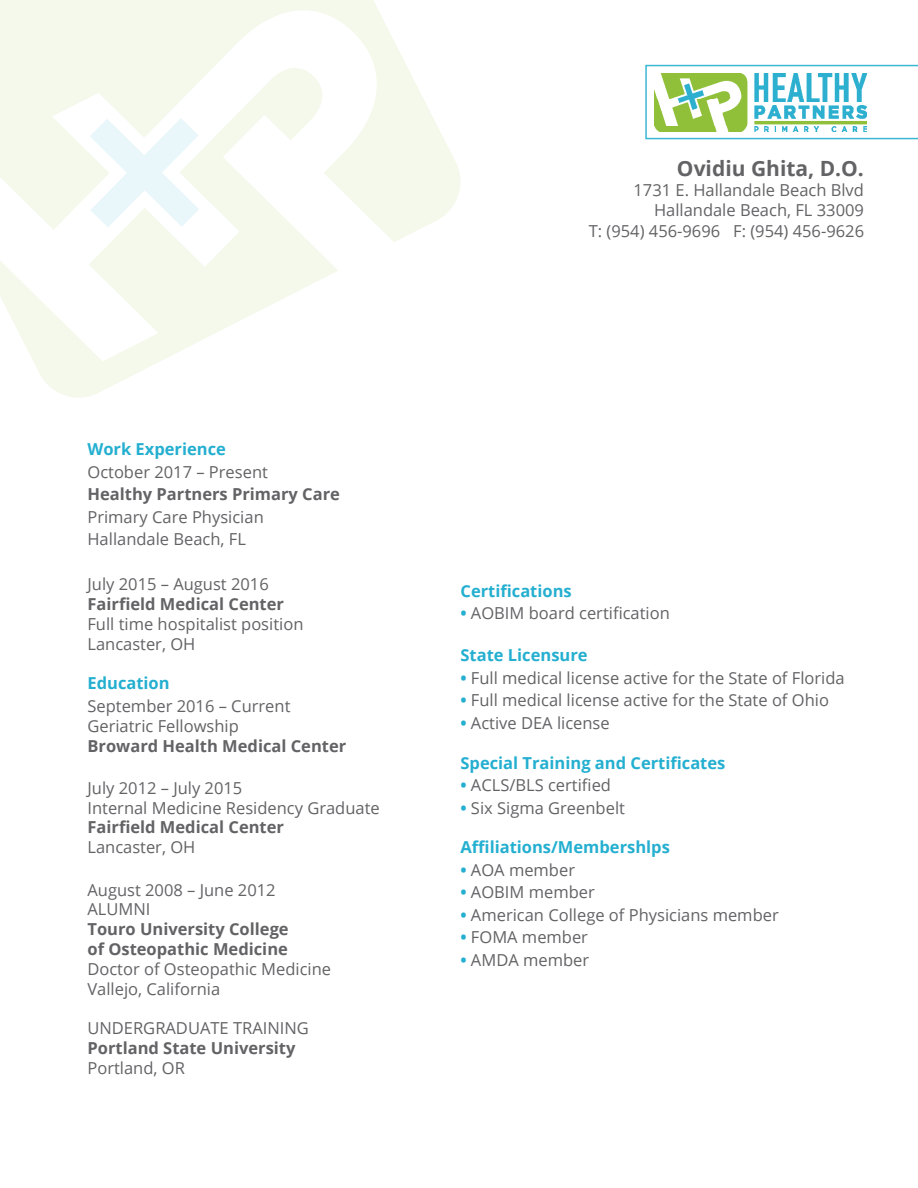
<style>
.page{position:relative;width:918px;height:1188px;background:#fff}
.page>*{position:absolute;margin:0;border:0;box-sizing:border-box;transform-origin:0 0}
.t1{font:700 21px "Open Sans";color:#636366}
.t2{font:16.5px "Open Sans";color:#636366}
.t3{font:700 16.5px "Open Sans";color:#636366}
.t4{font:700 16.5px "Open Sans";color:#24afd0}
.s1{font-weight:700;color:#24afd0}
</style>
<div class="page">
<svg style="left:0;top:242px;width:338px;height:156px"></svg>
<svg style="left:0;top:0;width:460px;height:242px;fill:#f4f9eb"></svg>
<svg style="left:645px;top:65px;width:273px;height:74px"></svg>
<img style="left:655px;top:74px;width:211px;height:58px">
<p class="t4" style="left:87px;top:438px;width:140px">Work Experience</p>
<p class="t2" style="left:87px;top:461px;width:182px">October 2017 – Present</p>
<p class="t3" style="left:87px;top:483px;width:254px">Healthy Partners Primary Care</p>
<p class="t2" style="left:87px;top:506px;width:178px">Primary Care Physician</p>
<p class="t2" style="left:87px;top:528px;width:160px">Hallandale Beach, FL</p>
<p class="t2" style="left:87px;top:573px;width:183px">July 2015 – August 2016</p>
<p class="t3" style="left:87px;top:593px;width:198px">Fairfield Medical Center</p>
<p class="t2" style="left:87px;top:613px;width:217px">Full time hospitalist position</p>
<p class="t2" style="left:87px;top:633px;width:109px">Lancaster, OH</p>
<p class="t4" style="left:87px;top:672px;width:84px">Education</p>
<p class="t2" style="left:87px;top:695px;width:205px">September 2016 – Current</p>
<p class="t2" style="left:87px;top:714px;width:153px">Geriatric Fellowship</p>
<p class="t3" style="left:87px;top:734px;width:260px">Broward Health Medical Center</p>
<p class="t2" style="left:87px;top:777px;width:156px">July 2012 – July 2015</p>
<p class="t2" style="left:87px;top:796px;width:294px">Internal Medicine Residency Graduate</p>
<p class="t3" style="left:87px;top:816px;width:198px">Fairfield Medical Center</p>
<p class="t2" style="left:87px;top:836px;width:109px">Lancaster, OH</p>
<p class="t2" style="left:87px;top:878px;width:190px">August 2008 – June 2012</p>
<p class="t2" style="left:87px;top:898px;width:64px">ALUMNI</p>
<p class="t3" style="left:87px;top:917px;width:203px">Touro University College</p>
<p class="t3" style="left:87px;top:937px;width:202px">of Osteopathic Medicine</p>
<p class="t2" style="left:87px;top:957px;width:245px">Doctor of Osteopathic Medicine</p>
<p class="t2" style="left:87px;top:977px;width:134px">Vallejo, California</p>
<p class="t2" style="left:87px;top:1017px;width:223px">UNDERGRADUATE TRAINING</p>
<p class="t3" style="left:87px;top:1036px;width:209px">Portland State University</p>
<p class="t2" style="left:87px;top:1056px;width:99px">Portland, OR</p>
<p class="t1" style="left:677px;top:153px;width:189px">Ovidiu Ghita, D.O.</p>
<p class="t2" style="left:633px;top:178px;width:232px">1731 E. Hallandale Beach Blvd</p>
<p class="t2" style="left:654px;top:198px;width:212px">Hallandale Beach, FL 33009</p>
<p class="t2" style="left:589px;top:219px;width:277px">T: (954) 456-9696 F: (954) 456-9626</p>
<p class="t4" style="left:460px;top:579px;width:113px">Certifications</p>
<p class="t2" style="left:460px;top:602px;width:211px"><span class="s1">•</span> AOBIM board certification</p>
<p class="t4" style="left:460px;top:644px;width:129px">State Licensure</p>
<p class="t2" style="left:460px;top:667px;width:386px"><span class="s1">•</span> Full medical license active for the State of Florida</p>
<p class="t2" style="left:460px;top:689px;width:370px"><span class="s1">•</span> Full medical license active for the State of Ohio</p>
<p class="t2" style="left:460px;top:712px;width:151px"><span class="s1">•</span> Active DEA license</p>
<p class="t4" style="left:460px;top:751px;width:266px">Special Training and Certificates</p>
<p class="t2" style="left:460px;top:774px;width:152px"><span class="s1">•</span> ACLS/BLS certified</p>
<p class="t2" style="left:460px;top:796px;width:166px"><span class="s1">•</span> Six Sigma Greenbelt</p>
<p class="t4" style="left:460px;top:836px;width:211px">Affiliations/Membershlps</p>
<p class="t2" style="left:460px;top:858px;width:116px"><span class="s1">•</span> AOA member</p>
<p class="t2" style="left:460px;top:881px;width:136px"><span class="s1">•</span> AOBIM member</p>
<p class="t2" style="left:460px;top:903px;width:320px"><span class="s1">•</span> American College of Physicians member</p>
<p class="t2" style="left:460px;top:926px;width:129px"><span class="s1">•</span> FOMA member</p>
<p class="t2" style="left:460px;top:948px;width:130px"><span class="s1">•</span> AMDA member</p>
</div>
